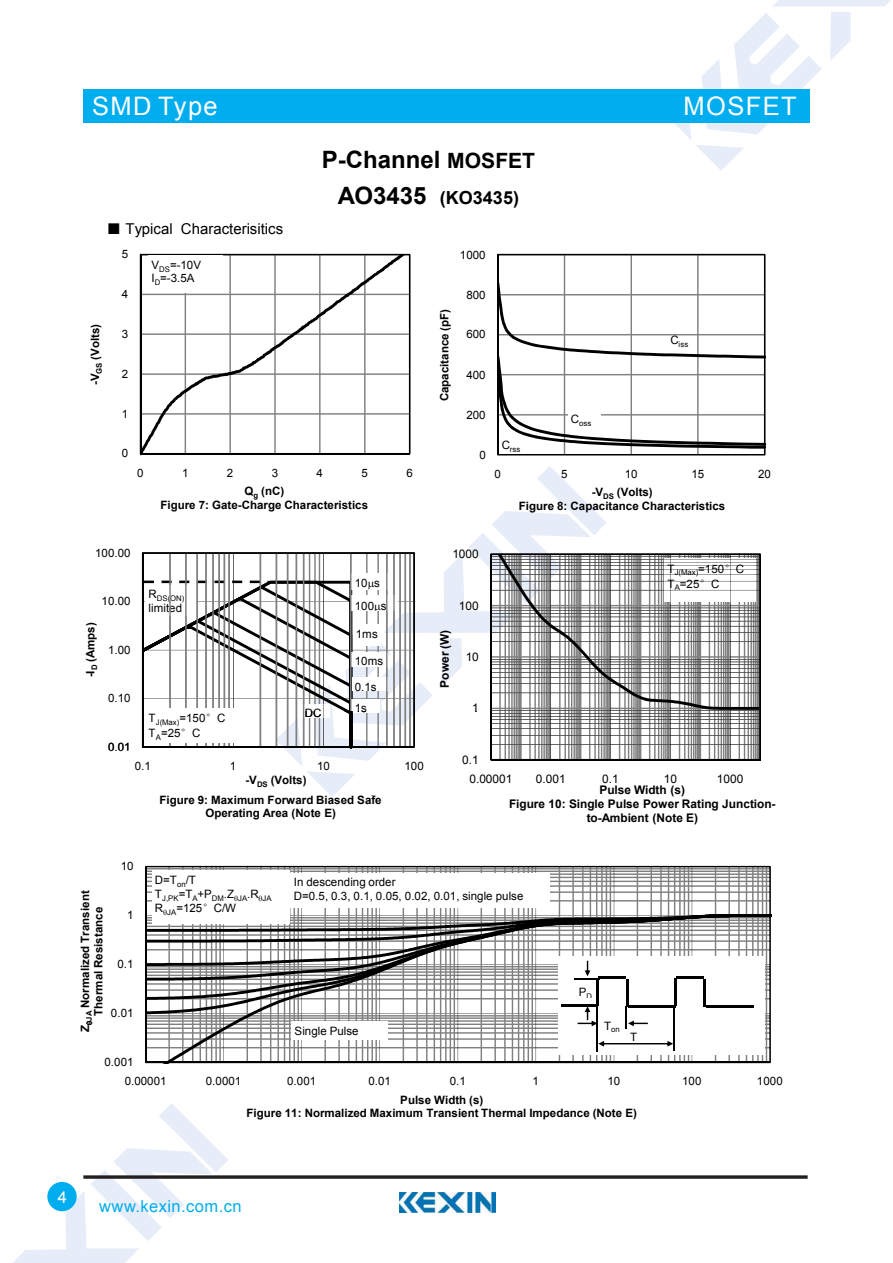
<style>
.page{position:relative;width:893px;height:1263px;background:#fff}
.page>*{position:absolute;margin:0;border:0;box-sizing:border-box;transform-origin:0 0}
.t1{font:25.5px "Arial";letter-spacing:.055em;color:#fff}
.t2{font:700 24px "Arial";color:#000}
.t3{font:700 18px "Arial";letter-spacing:.005em;color:#000}
.t4{font:16.5px "Arial";letter-spacing:.025em;color:#00adef}
.t5{font:16.5px "Arial";color:#fff}
.t6{font:15px "Arial";color:#000}
.t7{font:14.4px "Arial";color:#000}
.t8{font:700 11.85px/13.6px "Arial";letter-spacing:-.005em;color:#000;text-align:center}
.t9{font:11.85px "Arial";letter-spacing:.005em;color:#000}
.t10{font:11.55px/13.4px "Arial";letter-spacing:.005em;color:#000}
.t11{font:700 11.55px/13.4px "Arial";color:#000;text-align:center}
.t12{font:9px "Arial";color:#231815}
.t13{font:7.8px "Arial";letter-spacing:.005em;color:#000}
.s1{font-size:21px}
.s2{font-size:24px}
.s3{font-family:"Sim Sun"}
.s4{font-family:"TT64 E9 BFA0 t CID Win Char Set FFFF H"}
</style>
<div class="page">
<svg style="left:674px;top:0;width:216px;height:170px"></svg>
<svg style="left:13px;top:1103px;width:215px;height:160px"></svg>
<div style="left:83px;top:89px;width:726px;height:34px;background:#00adef"></div>
<svg style="left:83px;top:1175px;width:725px;height:4px;background:#433f40"></svg>
<div style="left:47px;top:1182px;width:30px;height:29px;background:#00adef;border-radius:50%"></div>
<img style="left:400px;top:1193px;width:95px;height:20px">
<svg style="left:140px;top:255px;width:271px;height:200px"></svg>
<svg style="left:497px;top:254px;width:268px;height:201px"></svg>
<hr style="left:497px;top:255px;width:2px;height:200px;background:#000">
<hr style="left:498px;top:455px;width:267px;height:1px;background:#000">
<svg style="left:499px;top:282px;width:267px;height:167px"></svg>
<div style="left:568px;top:410px;width:32px;height:16px;background:#fff"></div>
<div style="left:148px;top:256px;width:75px;height:37px;background:#fff"></div>
<hr style="left:491px;top:759px;width:269px;height:1px;background:#000">
<svg style="left:145px;top:866px;width:626px;height:197px"></svg>
<hr style="left:145px;top:867px;width:1px;height:195px;background:#000">
<svg style="left:146px;top:1015px;width:625px;height:49px"></svg>
<svg style="left:146px;top:981px;width:625px;height:34px"></svg>
<div style="left:292px;top:1021px;width:96px;height:18px;background:#fff"></div>
<div style="left:152px;top:871px;width:138px;height:53px;background:#fff"></div>
<div style="left:558px;top:957px;width:207px;height:98px;background:#fff"></div>
<hr style="left:561px;top:1005px;width:35px;height:2px;background:#000">
<hr style="left:596px;top:978px;width:2px;height:28px;background:#000">
<hr style="left:626px;top:979px;width:2px;height:27px;background:#000">
<hr style="left:628px;top:1005px;width:48px;height:2px;background:#000">
<hr style="left:674px;top:978px;width:2px;height:28px;background:#000">
<hr style="left:704px;top:979px;width:2px;height:27px;background:#000">
<hr style="left:706px;top:1005px;width:47px;height:2px;background:#000">
<hr style="left:597px;top:1006px;width:1px;height:46px;background:#000">
<hr style="left:673px;top:1006px;width:2px;height:45px;background:#000">
<svg style="left:598px;top:1041px;width:75px;height:6px"></svg>
<svg style="left:626px;top:1006px;width:22px;height:23px"></svg>
<svg style="left:578px;top:1006px;width:19px;height:20px"></svg>
<div style="left:291px;top:873px;width:259px;height:35px;background:#fff"></div>
<hr style="left:142px;top:553px;width:1px;height:194px;background:#000">
<svg style="left:143px;top:466px;width:616px;height:331px"></svg>
<svg style="left:146px;top:910px;width:625px;height:71px"></svg>
<h1 class="t1" style="left:92px;top:89px;width:127px">SMD Type</h1>
<h1 class="t1" style="left:684px;top:89px;width:115px">MOSFET</h1>
<h2 class="t2" style="left:322px;top:144px;width:215px">P-Channel <span class="s1">MOSFET</span></h2>
<h3 class="t3" style="left:338px;top:186px;width:183px"><span class="s2">AO3435</span> (KO3435)</h3>
<p class="t6" style="left:106px;top:219px;width:178px"><span class="s3">■</span> Typical Characterisitics</p>
<p class="t10" style="left:122px;top:248px;width:8px">5</p>
<p class="t10" style="left:460px;top:248px;width:27px">1000</p>
<p class="t10" style="left:151px;top:258px;width:51px">V<sub>DS</sub>=-10V<br>I<sub>D</sub>=-3.5A</p>
<p class="t10" style="left:122px;top:288px;width:8px">4</p>
<p class="t10" style="left:466px;top:288px;width:21px">800</p>
<p class="t11" style="left:89px;top:385px;width:63px;rotate:-90deg">-V<sub>GS</sub> (Volts)</p>
<p class="t10" style="left:122px;top:328px;width:8px">3</p>
<p class="t10" style="left:122px;top:367px;width:8px">2</p>
<p class="t11" style="left:438px;top:401px;width:94px;rotate:-90deg">Capacitance (pF)</p>
<p class="t10" style="left:466px;top:328px;width:21px">600</p>
<p class="t10" style="left:466px;top:368px;width:21px">400</p>
<p class="t13" style="left:670px;top:339px;width:19px"><sup>C</sup>iss</p>
<p class="t10" style="left:122px;top:407px;width:8px">1</p>
<p class="t10" style="left:466px;top:408px;width:21px">200</p>
<p class="t13" style="left:571px;top:418px;width:22px"><sup>C</sup>oss</p>
<p class="t10" style="left:122px;top:447px;width:8px">0</p>
<p class="t10" style="left:479px;top:448px;width:8px">0</p>
<p class="t13" style="left:502px;top:444px;width:20px"><sup>C</sup>rss</p>
<p class="t10" style="left:137px;top:466px;width:8px">0</p>
<p class="t10" style="left:182px;top:466px;width:8px">1</p>
<p class="t10" style="left:227px;top:466px;width:8px">2</p>
<p class="t10" style="left:272px;top:466px;width:8px">3</p>
<p class="t10" style="left:317px;top:466px;width:8px">4</p>
<p class="t10" style="left:362px;top:466px;width:8px">5</p>
<p class="t10" style="left:406px;top:466px;width:8px">6</p>
<p class="t10" style="left:95px;top:546px;width:37px">100.00</p>
<p class="t10" style="left:102px;top:595px;width:31px">10.00</p>
<p class="t11" style="left:84px;top:677px;width:57px;rotate:-90deg">-I<sub>D</sub> (Amps)</p>
<p class="t10" style="left:108px;top:643px;width:24px">1.00</p>
<p class="t10" style="left:108px;top:692px;width:24px">0.10</p>
<p class="t10" style="left:108px;top:740px;width:24px">0.01</p>
<p class="t11" style="left:160px;top:485px;width:209px">Q<sub>g</sub> (nC)<br>Figure 7: Gate-Charge Characteristics</p>
<p class="t10" style="left:355px;top:576px;width:27px">10 s</p>
<p class="t13" style="left:149px;top:593px;width:37px"><sup>R</sup>DS(ON)</p>
<p class="t10" style="left:149px;top:601px;width:35px">limited</p>
<p class="t10" style="left:355px;top:599px;width:33px">100 s</p>
<p class="t10" style="left:356px;top:627px;width:24px">1ms</p>
<p class="t10" style="left:355px;top:655px;width:30px">10ms</p>
<p class="t10" style="left:149px;top:711px;width:78px;line-height:15px">T<sub>J(Max)</sub>=150<span class="s4">°</span>C<br>T<sub>A</sub>=25<span class="s4">°</span>C</p>
<p class="t10" style="left:305px;top:707px;width:18px">DC</p>
<p class="t10" style="left:355px;top:680px;width:23px">0.1s</p>
<p class="t10" style="left:355px;top:701px;width:14px">1s</p>
<p class="t10" style="left:135px;top:759px;width:18px">0.1</p>
<p class="t10" style="left:230px;top:759px;width:8px">1</p>
<p class="t10" style="left:317px;top:759px;width:14px">10</p>
<p class="t10" style="left:404px;top:759px;width:21px">100</p>
<p class="t11" style="left:160px;top:771px;width:224px;line-height:19.6px;text-align:left;text-indent:86px">-V<sub>DS</sub> (Volts)<br>Figure 9: Maximum Forward Biased Safe</p>
<p class="t11" style="left:205px;top:807px;width:132px">Operating Area (Note E)</p>
<p class="t12" style="left:371px;top:787px;width:4px">.</p>
<p class="t10" style="left:121px;top:860px;width:14px">10</p>
<p class="t10" style="left:495px;top:467px;width:8px">0</p>
<p class="t10" style="left:561px;top:467px;width:8px">5</p>
<p class="t10" style="left:625px;top:467px;width:14px">10</p>
<p class="t10" style="left:691px;top:467px;width:14px">15</p>
<p class="t10" style="left:758px;top:467px;width:14px">20</p>
<p class="t9" style="left:452px;top:546px;width:28px">1000</p>
<p class="t8" style="left:438px;top:688px;width:59px;rotate:-90deg">Power (W)</p>
<p class="t9" style="left:459px;top:598px;width:21px">100</p>
<p class="t9" style="left:466px;top:649px;width:15px">10</p>
<p class="t9" style="left:472px;top:700px;width:8px">1</p>
<p class="t9" style="left:462px;top:752px;width:18px">0.1</p>
<p class="t11" style="left:519px;top:486px;width:208px">-V<sub>DS</sub> (Volts)<br>Figure 8: Capacitance Characteristics</p>
<p class="t10" style="left:693px;top:561px;width:53px;line-height:15px;text-indent:-26px">T<sub>J(Max)</sub>=150<span class="s4">°</span>C<br>5</p>
<p class="t10" style="left:667px;top:577px;width:53px">T<sub>A</sub>=2 <span class="s4">°</span>C</p>
<p class="t9" style="left:469px;top:771px;width:45px">0.00001</p>
<p class="t9" style="left:536px;top:771px;width:31px">0.001</p>
<p class="t9" style="left:602px;top:771px;width:18px">0.1</p>
<p class="t9" style="left:664px;top:771px;width:15px">10</p>
<p class="t9" style="left:717px;top:771px;width:28px">1000</p>
<p class="t8" style="left:509px;top:784px;width:268px">Pulse Width (s)<br>Figure 10: Single Pulse Power Rating Junction&shy;to-Ambient (Note E)</p>
<p class="t11" style="left:79px;top:1032px;width:143px;rotate:-90deg">Z <sub>JA</sub> Normalized Transient<br>Thermal Resistance</p>
<p class="t10" style="left:127px;top:909px;width:8px">1</p>
<p class="t10" style="left:117px;top:958px;width:18px">0.1</p>
<p class="t10" style="left:111px;top:1007px;width:24px">0.01</p>
<p class="t10" style="left:104px;top:1056px;width:31px">0.001</p>
<p class="t10" style="left:155px;top:873px;width:43px">D=T<sub>on</sub>/T</p>
<p class="t13" style="left:155px;top:893px;width:118px"><sup>T</sup>J,PK<sup>=T</sup>A<sup>+P</sup>DM<sup>.Z</sup> JA<sup>.R</sup> JA</p>
<p class="t10" style="left:155px;top:902px;width:83px">R <sub>JA</sub>=125<span class="s4">°</span>C/W</p>
<p class="t10" style="left:294px;top:876px;width:231px">In descending order<br>D=0.5, 0.3, 0.1, 0.05, 0.02, 0.01, single pulse</p>
<p class="t7" style="left:486px;top:893px;width:17px">12</p>
<p class="t10" style="left:295px;top:1024px;width:65px">Single Pulse</p>
<p class="t10" style="left:579px;top:985px;width:15px">P<sub>D</sub></p>
<p class="t13" style="left:604px;top:1024px;width:17px"><sup>T</sup>on</p>
<p class="t10" style="left:630px;top:1030px;width:9px">T</p>
<p class="t10" style="left:125px;top:1075px;width:44px">0.00001</p>
<p class="t10" style="left:206px;top:1075px;width:37px">0.0001</p>
<p class="t10" style="left:287px;top:1075px;width:31px">0.001</p>
<p class="t10" style="left:368px;top:1075px;width:24px">0.01</p>
<p class="t10" style="left:450px;top:1075px;width:18px">0.1</p>
<p class="t10" style="left:532px;top:1075px;width:8px">1</p>
<p class="t10" style="left:607px;top:1075px;width:14px">10</p>
<p class="t10" style="left:682px;top:1075px;width:21px">100</p>
<p class="t10" style="left:757px;top:1075px;width:27px">1000</p>
<p class="t11" style="left:247px;top:1094px;width:392px">Pulse Width (s)<br>Figure 11: Normalized Maximum Transient Thermal Impedance (Note E)</p>
<h3 class="t5" style="left:58px;top:1186px;width:11px">4</h3>
<h3 class="t4" style="left:99px;top:1196px;width:144px">www.kexin.com.cn</h3>
</div>
